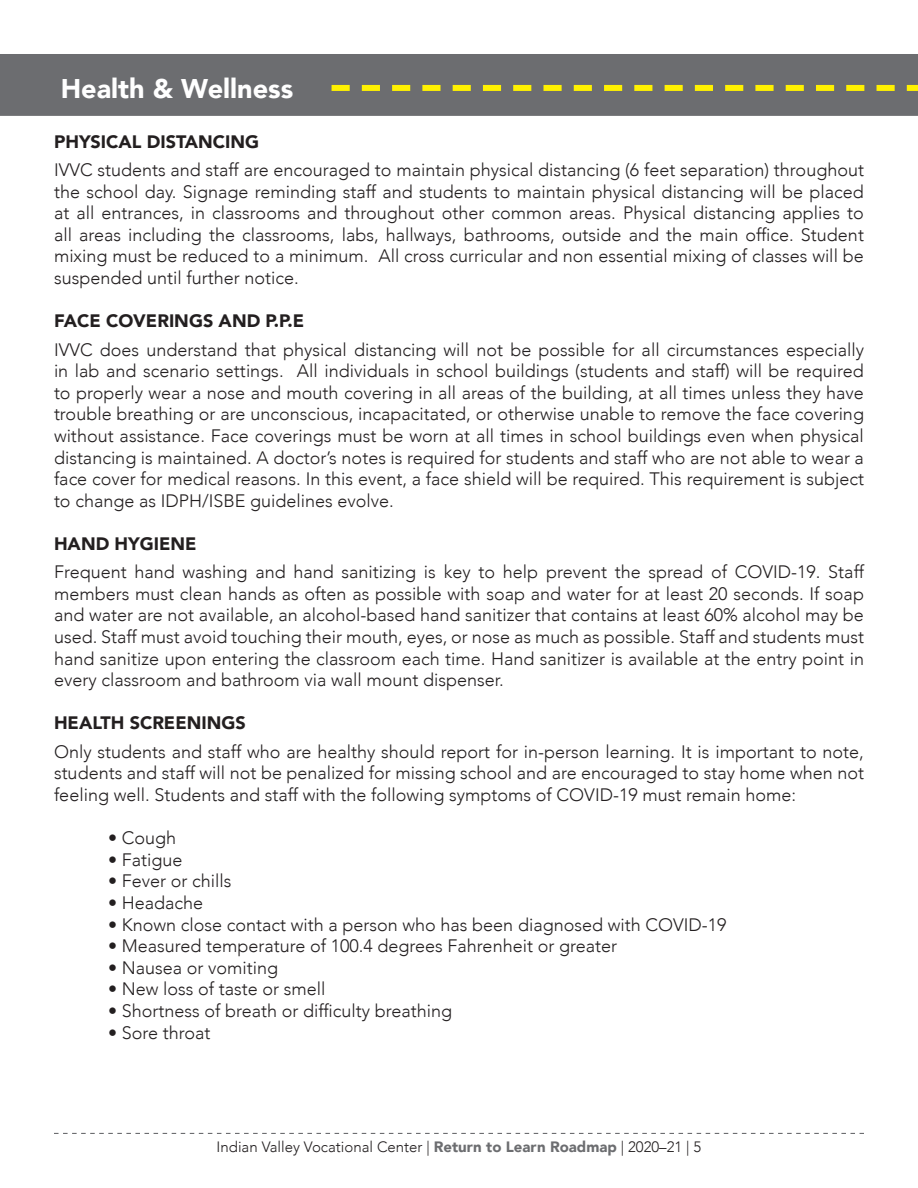
<style>
.page{position:relative;width:918px;height:1188px;background:#fff}
.page>*{position:absolute;margin:0;border:0;box-sizing:border-box;transform-origin:0 0}
.t1{font:900 27px "Avenir";color:#fff}
.t2{font:300 18px/21.6px "Avenir";color:#231f20;text-align:justify}
.t3{font:900 18px "Avenir";color:#231f20}
.t4{font:300 15px "Avenir";color:#231f20}
.s1{font-weight:900;color:#6c6d70}
</style>
<div class="page">
<svg style="left:54px;top:1133px;width:810px;height:1px"></svg>
<div style="left:0;top:54px;width:918px;height:62px;background:#6c6d70"></div>
<svg style="left:332px;top:85px;width:586px;height:6px;background:#c4bc2d"></svg>
<p class="t1" style="left:61px;top:66px;width:234px">Health &amp; Wellness</p>
<p class="t3" style="left:54px;top:126px;width:207px">PHYSICAL DISTANCING</p>
<p class="t2" style="left:54px;top:159px;width:812px">IVVC students and staff are encouraged to maintain physical distancing (6 feet separation) throughout the school day. Signage reminding staff and students to maintain physical distancing will be placed at all entrances, in classrooms and throughout other common areas. Physical distancing applies to all areas including the classrooms, labs, hallways, bathrooms, outside and the main office. Student mixing must be reduced to a minimum. All cross curricular and non essential mixing of classes will be suspended until further notice.</p>
<p class="t3" style="left:54px;top:305px;width:252px">FACE COVERINGS AND P.P.E</p>
<p class="t2" style="left:54px;top:339px;width:812px">IVVC does understand that physical distancing will not be possible for all circumstances especially in lab and scenario settings. All individuals in school buildings (students and staff) will be required to properly wear a nose and mouth covering in all areas of the building, at all times unless they have trouble breathing or are unconscious, incapacitated, or otherwise unable to remove the face covering without assistance. Face coverings must be worn at all times in school buildings even when physical distancing is maintained. A doctor’s notes is required for students and staff who are not able to wear a face cover for medical reasons. In this event, a face shield will be required. This requirement is subject to change as IDPH/ISBE guidelines evolve.</p>
<p class="t3" style="left:54px;top:528px;width:144px">HAND HYGIENE</p>
<p class="t2" style="left:54px;top:561px;width:812px">Frequent hand washing and hand sanitizing is key to help prevent the spread of COVID-19. Staff members must clean hands as often as possible with soap and water for at least 20 seconds. If soap and water are not available, an alcohol-based hand sanitizer that contains at least 60% alcohol may be used. Staff must avoid touching their mouth, eyes, or nose as much as possible. Staff and students must hand sanitize upon entering the classroom each time. Hand sanitizer is available at the entry point in every classroom and bathroom via wall mount dispenser.</p>
<p class="t3" style="left:54px;top:708px;width:193px">HEALTH SCREENINGS</p>
<p class="t2" style="left:54px;top:741px;width:812px">Only students and staff who are healthy should report for in-person learning. It is important to note, students and staff will not be penalized for missing school and are encouraged to stay home when not feeling well. Students and staff with the following symptoms of COVID-19 must remain home:</p>
<p class="t2" style="left:108px;top:827px;width:70px">• Cough</p>
<p class="t2" style="left:108px;top:849px;width:76px">• Fatigue</p>
<p class="t2" style="left:108px;top:870px;width:125px">• Fever or chills</p>
<p class="t2" style="left:108px;top:892px;width:97px">• Headache</p>
<p class="t2" style="left:108px;top:914px;width:620px">• Known close contact with a person who has been diagnosed with COVID-19</p>
<p class="t2" style="left:108px;top:935px;width:511px">• Measured temperature of 100.4 degrees Fahrenheit or greater</p>
<p class="t2" style="left:108px;top:957px;width:172px">• Nausea or vomiting</p>
<p class="t2" style="left:108px;top:978px;width:219px">• New loss of taste or smell</p>
<p class="t2" style="left:108px;top:1000px;width:346px">• Shortness of breath or difficulty breathing</p>
<p class="t2" style="left:108px;top:1022px;width:104px">• Sore throat</p>
<p class="t4" style="left:217px;top:1138px;width:486px">Indian Valley Vocational Center | <span class="s1">Return to Learn Roadmap</span> | 2020–21 | 5</p>
</div>
